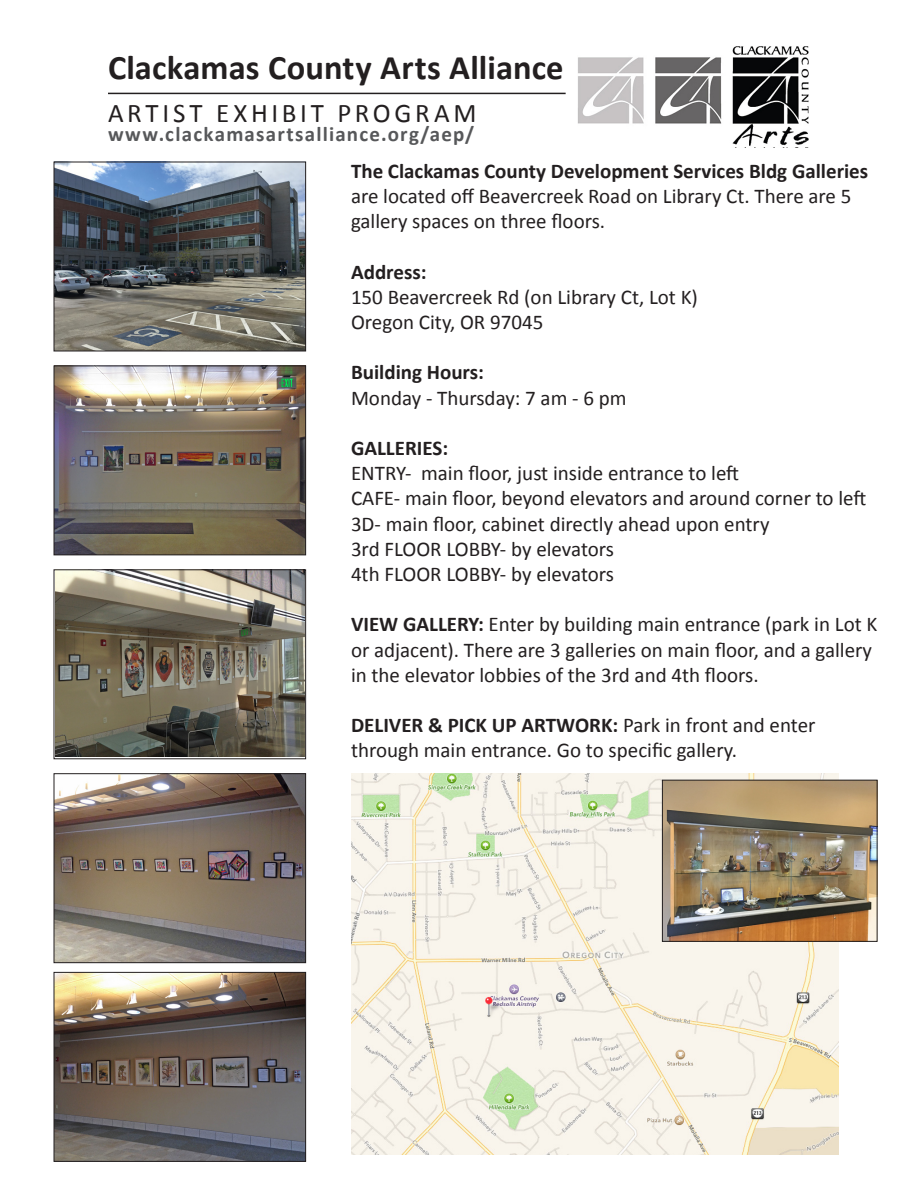
<style>
.page{position:relative;width:918px;height:1188px;background:#fff}
.page>*{position:absolute;margin:0;border:0;box-sizing:border-box;transform-origin:0 0}
.t1{font:700 34.5px "Calibri";letter-spacing:.005em;color:#231f20}
.t2{font:27px "Calibri";letter-spacing:.135em;color:#231f20}
.t3{font:21px/25.2px "Calibri";color:#231f20}
.t4{font:700 21px "Calibri";color:#231f20}
.t5{font:700 21px "Calibri";letter-spacing:.06em;color:#57585a}
.s1{font-weight:700}
</style>
<div class="page">
<hr style="left:108px;top:93px;width:458px;height:1px;background:#231f20">
<img style="left:577px;top:46px;width:232px;height:100px">
<img style="left:56px;top:164px;width:248px;height:185px">
<div style="left:54px;top:162px;width:252px;height:189px;border:1px solid #231f20"></div>
<img style="left:56px;top:368px;width:248px;height:185px">
<div style="left:54px;top:366px;width:252px;height:189px;border:1px solid #231f20"></div>
<img style="left:56px;top:571px;width:248px;height:186px">
<div style="left:54px;top:569px;width:252px;height:190px;border:1px solid #231f20"></div>
<img style="left:56px;top:775px;width:248px;height:186px">
<div style="left:54px;top:773px;width:252px;height:190px;border:1px solid #231f20"></div>
<img style="left:56px;top:974px;width:248px;height:186px">
<div style="left:54px;top:972px;width:252px;height:190px;border:1px solid #231f20"></div>
<img style="left:351px;top:773px;width:487px;height:381px">
<img style="left:664px;top:782px;width:212px;height:158px">
<div style="left:662px;top:780px;width:216px;height:162px;border:1px solid #231f20"></div>
<p class="t1" style="left:108px;top:46px;width:457px">Clackamas County Arts Alliance</p>
<p class="t2" style="left:108px;top:97px;width:370px">ARTIST EXHIBIT PROGRAM</p>
<p class="t5" style="left:108px;top:121px;width:368px">www.clackamasartsalliance.org/aep/</p>
<p class="t4" style="left:351px;top:158px;width:519px">The Clackamas County Development Services Bldg Galleries</p>
<p class="t3" style="left:351px;top:182px;width:502px">are located off Beavercreek Road on Library Ct. There are 5 gallery spaces on three floors.</p>
<p class="t4" style="left:351px;top:259px;width:77px">Address:</p>
<p class="t3" style="left:351px;top:283px;width:348px">150 Beavercreek Rd (on Library Ct, Lot K)</p>
<p class="t3" style="left:351px;top:308px;width:194px">Oregon City, OR 97045</p>
<p class="t4" style="left:351px;top:359px;width:134px">Building Hours:</p>
<p class="t3" style="left:351px;top:384px;width:277px">Monday - Thursday: 7 am - 6 pm</p>
<p class="t4" style="left:351px;top:435px;width:99px">GALLERIES:</p>
<p class="t3" style="left:351px;top:460px;width:390px">ENTRY- main floor, just inside entrance to left</p>
<p class="t3" style="left:351px;top:485px;width:517px">CAFE- main floor, beyond elevators and around corner to left</p>
<p class="t3" style="left:351px;top:510px;width:420px">3D- main floor, cabinet directly ahead upon entry</p>
<p class="t3" style="left:351px;top:535px;width:265px">3rd FLOOR LOBBY- by elevators</p>
<p class="t3" style="left:351px;top:560px;width:265px">4th FLOOR LOBBY- by elevators</p>
<p class="t3" style="left:351px;top:611px;width:528px"><span class="s1">VIEW GALLERY:</span> Enter by building main entrance (park in Lot K or adjacent). There are 3 galleries on main floor, and a gallery in the elevator lobbies of the 3rd and 4th floors.</p>
<p class="t3" style="left:351px;top:712px;width:466px"><span class="s1">DELIVER &amp; PICK UP ARTWORK:</span> Park in front and enter through main entrance. Go to specific gallery.</p>
</div>
